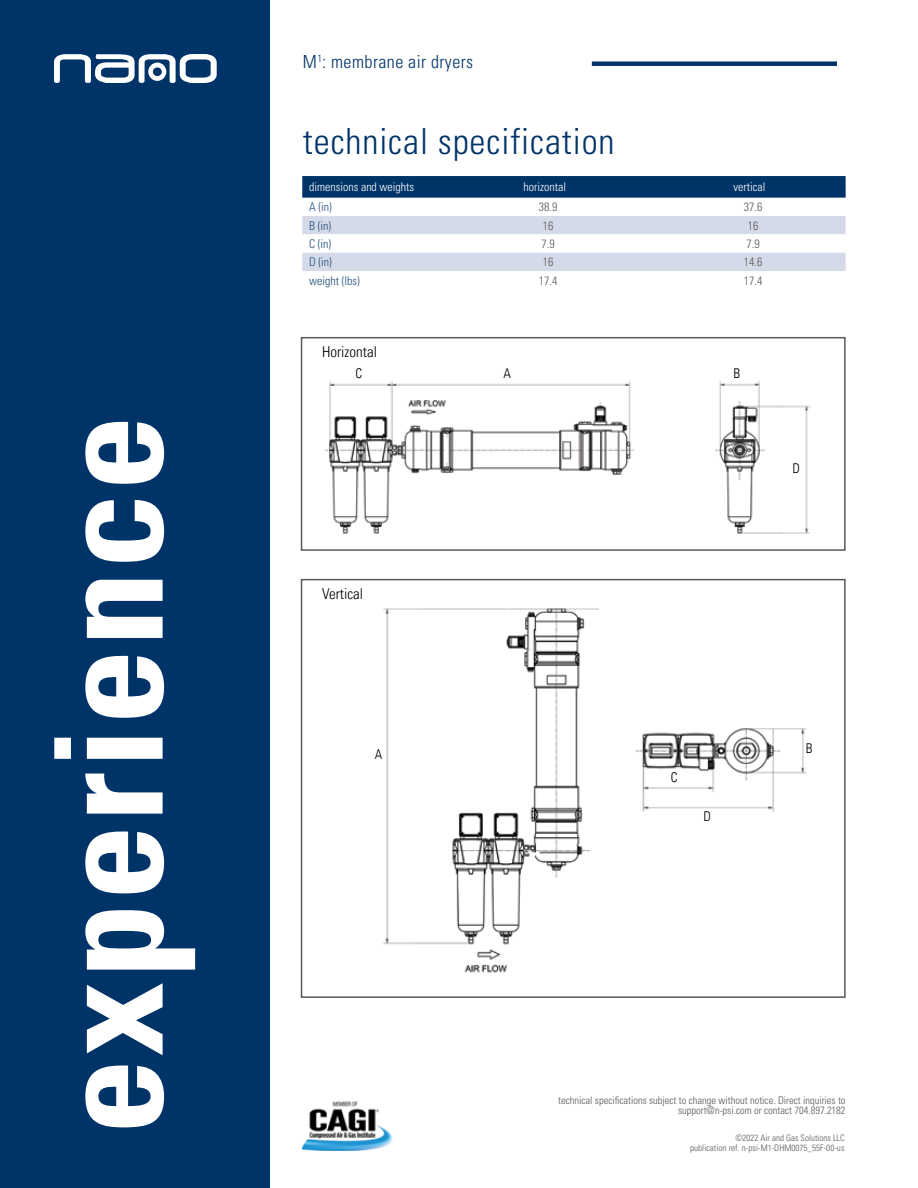
<style>
.page{position:relative;width:918px;height:1188px;background:#fff}
.page>*{position:absolute;margin:0;border:0;box-sizing:border-box;transform-origin:0 0}
.t1{font:700 condensed 150px "Univers LT Std";letter-spacing:.02em;color:#fff}
.t2{font:300 condensed 36px "Univers LT Std";letter-spacing:.025em;color:#003468}
.t3{font:300 condensed 18px "Univers LT Std";letter-spacing:.025em;color:#003468}
.t4{font:300 condensed 15px "Univers LT";color:#000}
.t5{font:300 condensed 13.5px "Univers LT";color:#000}
.t6{font:300 condensed 12px "Univers LT Std";color:#fff}
.t7{font:300 condensed 12px "Univers LT Std";color:#58595b}
.t8{font:300 condensed 12px "Univers LT Std";color:#204e7e}
.t9{font:300 condensed 10.5px "Univers LT Std";color:#58595b}
.t10{font:300 condensed 9px/10.8px "Univers LT Std";letter-spacing:.005em;color:#58595b;text-align:right}
</style>
<div class="page">
<div style="left:592px;top:61px;width:245px;height:5px;background:#003468"></div>
<div style="left:0;top:0;width:270px;height:1188px;background:#003468"></div>
<svg style="left:54px;top:54px;width:163px;height:29px"></svg>
<img style="left:325px;top:381px;width:485px;height:153px">
<div style="left:301px;top:337px;width:545px;height:214px;border:2px solid #58595b"></div>
<img style="left:302px;top:1101px;width:91px;height:49px">
<svg style="left:302px;top:176px;width:544px;height:22px;background:#04376a"></svg>
<svg style="left:302px;top:216px;width:544px;height:55px"></svg>
<div style="left:301px;top:579px;width:545px;height:419px;border:2px solid #58595b"></div>
<img style="left:383px;top:608px;width:215px;height:365px">
<img style="left:635px;top:728px;width:172px;height:84px">
<h1 class="t1" style="left:17px;top:1134px;width:720px;rotate:-90deg">experience</h1>
<h3 class="t3" style="left:303px;top:51px;width:172px">M<sup>1</sup>: membrane air dryers</h3>
<h2 class="t2" style="left:303px;top:119px;width:313px">technical specification</h2>
<p class="t6" style="left:309px;top:180px;width:107px">dimensions and weights</p>
<p class="t6" style="left:524px;top:180px;width:44px">horizontal</p>
<p class="t6" style="left:734px;top:180px;width:33px">vertical</p>
<p class="t8" style="left:309px;top:200px;width:24px">A (in)</p>
<p class="t7" style="left:539px;top:200px;width:20px">38.9</p>
<p class="t7" style="left:744px;top:200px;width:20px">37.6</p>
<p class="t8" style="left:309px;top:218px;width:23px">B (in)</p>
<p class="t7" style="left:543px;top:218px;width:12px">16</p>
<p class="t7" style="left:748px;top:218px;width:12px">16</p>
<p class="t8" style="left:309px;top:236px;width:23px">C (in)</p>
<p class="t7" style="left:542px;top:236px;width:15px">7.9</p>
<p class="t7" style="left:746px;top:236px;width:15px">7.9</p>
<p class="t8" style="left:309px;top:255px;width:24px">D (in)</p>
<p class="t7" style="left:543px;top:255px;width:12px">16</p>
<p class="t7" style="left:744px;top:255px;width:20px">14.6</p>
<p class="t8" style="left:309px;top:273px;width:52px">weight (lbs)</p>
<p class="t7" style="left:539px;top:273px;width:20px">17.4</p>
<p class="t7" style="left:744px;top:273px;width:20px">17.4</p>
<h3 class="t4" style="left:322px;top:343px;width:56px">Horizontal</h3>
<p class="t5" style="left:356px;top:365px;width:8px">C</p>
<p class="t5" style="left:504px;top:365px;width:9px">A</p>
<p class="t5" style="left:734px;top:365px;width:8px">B</p>
<h3 class="t4" style="left:322px;top:585px;width:43px">Vertical</h3>
<p class="t5" style="left:793px;top:460px;width:9px">D</p>
<p class="t5" style="left:375px;top:746px;width:9px">A</p>
<p class="t5" style="left:671px;top:770px;width:8px">C</p>
<p class="t5" style="left:704px;top:808px;width:9px">D</p>
<p class="t5" style="left:806px;top:740px;width:8px">B</p>
<p class="t9" style="left:558px;top:1094px;width:289px">technical specifications subject to change without notice. Direct inquiries to</p>
<p class="t9" style="left:678px;top:1104px;width:169px">support@n-psi.com or contact 704.897.2182</p>
<p class="t10" style="left:690px;top:1132px;width:156px">©2022 Air and Gas Solutions LLC<br>publication ref. n-psi-M1-DHM0075_55F-00-us</p>
</div>
